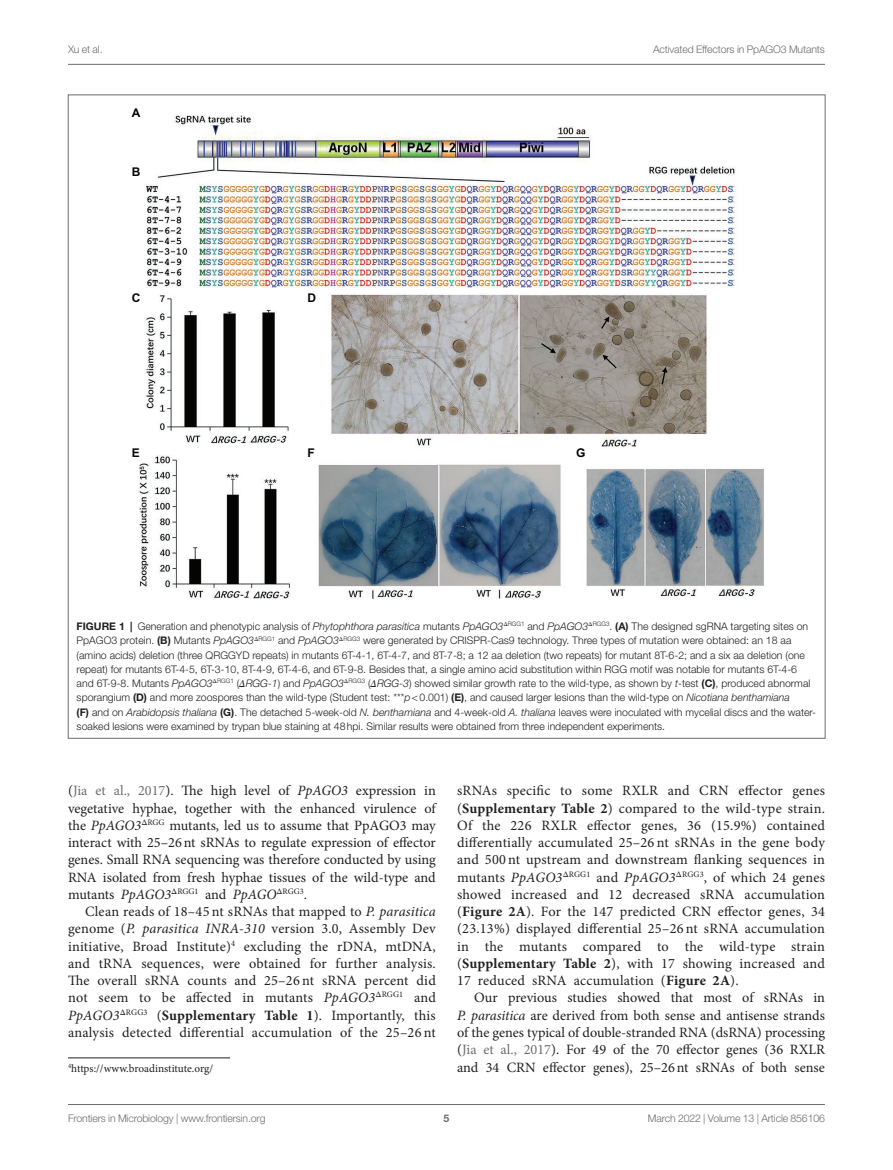
<style>
.page{position:relative;width:893px;height:1170px;background:#fff}
.page>*{position:absolute;margin:0;border:0;box-sizing:border-box;transform-origin:0 0}
.TEXT{font:14.25px/17.2px "Minion Pro";letter-spacing:.01em;color:#231f20;text-align:justify}
.TEXT_FLUSH{font:14.25px/17.2px "Minion Pro";letter-spacing:-.005em;color:#231f20;text-align:justify}
.t1{font:700 12px "Arial";color:#040503}
.FOOTNOTE{font:11.25px "Minion Pro";letter-spacing:-.01em;color:#231f20}
.FIG_LEG{font:300 10.5px/14.2px "Helvetica Neue LT Std";color:#231f20}
.t2{font:300 10.5px "Helvetica Neue LT Std";letter-spacing:-.015em;color:#6c6d70}
.t3{font:700 10.5px "Helvetica Neue LT Std";color:#6c6d70}
.s1{font-weight:700}
.s2{font-style:italic}
.s3{font-family:"STIX General";font-weight:400;font-style:italic}
.s4{color:#6c6d70}
</style>
<div class="page">
<hr style="left:68px;top:64px;width:757px;height:1px;background:#6c6d70">
<hr style="left:68px;top:1104px;width:757px;height:1px;background:#6c6d70">
<hr style="left:68px;top:1057px;width:162px;height:1px;background:#231f20">
<img style="left:139px;top:115px;width:625px;height:484px">
<p class="t2" style="left:68px;top:42px;width:36px">Xu et al.</p>
<p class="t2" style="left:653px;top:42px;width:173px">Activated Effectors in PpAGO3 Mutants</p>
<p class="t1" style="left:132px;top:105px;width:10px">A</p>
<p class="t1" style="left:132px;top:163px;width:10px">B</p>
<p class="t1" style="left:132px;top:289px;width:10px">C</p>
<p class="t1" style="left:308px;top:289px;width:10px">D</p>
<p class="t1" style="left:132px;top:444px;width:10px">E</p>
<p class="t1" style="left:308px;top:444px;width:9px">F</p>
<p class="t1" style="left:576px;top:444px;width:11px">G</p>
<p class="FIG_LEG" style="left:77px;top:619px;width:741px"><span class="s1">FIGURE 1 |</span> Generation and phenotypic analysis of <span class="s2">Phytophthora parasitica</span> mutants <span class="s2">PpAGO3</span><sup>Δ</sup><sup>RGG1</sup> and <span class="s2">PpAGO3</span><sup>Δ</sup><sup>RGG3</sup>. <span class="s1">(A)</span> The designed sgRNA targeting sites on PpAGO3 protein. <span class="s1">(B)</span> Mutants <span class="s2">PpAGO3</span><sup>Δ</sup><sup>RGG1</sup> and <span class="s2">PpAGO3</span><sup>Δ</sup><sup>RGG3</sup> were generated by CRISPR-Cas9 technology. Three types of mutation were obtained: an 18 aa (amino acids) deletion (three QRGGYD repeats) in mutants 6T-4-1, 6T-4-7, and 8T-7-8; a 12 aa deletion (two repeats) for mutant 8T-6-2; and a six aa deletion (one repeat) for mutants 6T-4-5, 6T-3-10, 8T-4-9, 6T-4-6, and 6T-9-8. Besides that, a single amino acid substitution within RGG motif was notable for mutants 6T-4-6 and 6T-9-8. Mutants <span class="s2">PpAGO3</span><sup>Δ</sup><sup>RGG1</sup> (<span class="s3">Δ</span><span class="s2">RGG-1</span>) and <span class="s2">PpAGO3</span><sup>Δ</sup><sup>RGG3</sup> (<span class="s3">Δ</span><span class="s2">RGG-3</span>) showed similar growth rate to the wild-type, as shown by <span class="s2">t</span>-test <span class="s1">(C)</span>, produced abnormal sporangium <span class="s1">(D)</span> and more zoospores than the wild-type (Student test: ***<span class="s2">p</span>&lt;0.001) <span class="s1">(E)</span>, and caused larger lesions than the wild-type on <span class="s2">Nicotiana benthamiana<br></span><span class="s1">(F)</span> and on <span class="s2">Arabidopsis thaliana</span> <span class="s1">(G)</span>. The detached 5-week-old <span class="s2">N. benthamiana</span> and 4-week-old <span class="s2">A. thaliana</span> leaves were inoculated with mycelial discs and the water&shy;soaked lesions were examined by trypan blue staining at 48hpi. Similar results were obtained from three independent experiments.</p>
<p class="TEXT_FLUSH" style="left:68px;top:782px;width:369px">(<span class="s4">Jia et al., 2017</span>). The high level of <span class="s2">PpAGO3</span> expression in vegetative hyphae, together with the enhanced virulence of the <span class="s2">PpAGO3</span><sup>Δ</sup><sup>RGG</sup> mutants, led us to assume that PpAGO3 may interact with 25–26nt sRNAs to regulate expression of effector genes. Small RNA sequencing was therefore conducted by using RNA isolated from fresh hyphae tissues of the wild-type and mutants <span class="s2">PpAGO3</span><sup>Δ</sup><sup>RGG1</sup> and <span class="s2">PpAGO</span><sup>Δ</sup><sup>RGG3</sup>.</p>
<p class="TEXT" style="left:68px;top:903px;width:369px;text-indent:17px">Clean reads of 18–45 nt sRNAs that mapped to <span class="s2">P. parasitica </span>genome (<span class="s2">P. parasitica INRA-310</span> version 3.0, Assembly Dev initiative, Broad Institute)<sup>4</sup> excluding the rDNA, mtDNA, and tRNA sequences, were obtained for further analysis.<br>The overall sRNA counts and 25–26 nt sRNA percent did not seem to be affected in mutants <span class="s2">PpAGO3</span><sup>Δ</sup><sup>RGG1</sup> and <span class="s2">PpAGO3</span><sup>Δ</sup><sup>RGG3</sup> (<span class="s1">Supplementary Table 1</span>). Importantly, this analysis detected differential accumulation of the 25–26 nt</p>
<p class="FOOTNOTE" style="left:68px;top:1060px;width:147px"><sup>4</sup>https://www.broadinstitute.org/</p>
<p class="TEXT" style="left:457px;top:782px;width:369px">sRNAs specific to some RXLR and CRN effector genes (<span class="s1">Supplementary Table 2</span>) compared to the wild-type strain.<br>Of the 226 RXLR effector genes, 36 (15.9%) contained differentially accumulated 25–26 nt sRNAs in the gene body and 500 nt upstream and downstream flanking sequences in mutants <span class="s2">PpAGO3</span><sup>Δ</sup><sup>RGG1</sup> and <span class="s2">PpAGO3</span><sup>Δ</sup><sup>RGG3</sup>, of which 24 genes showed increased and 12 decreased sRNA accumulation (<span class="s1">Figure 2A</span>). For the 147 predicted CRN effector genes, 34 (23.13%) displayed differential 25–26 nt sRNA accumulation in the mutants compared to the wild-type strain (<span class="s1">Supplementary Table 2</span>), with 17 showing increased and 17 reduced sRNA accumulation (<span class="s1">Figure 2A</span>).</p>
<p class="TEXT" style="left:457px;top:989px;width:369px;text-indent:17px">Our previous studies showed that most of sRNAs in <span class="s2">P. parasitica</span> are derived from both sense and antisense strands of the genes typical of double-stranded RNA (dsRNA) processing (<span class="s4">Jia et al., 2017</span>). For 49 of the 70 effector genes (36 RXLR and 34 CRN effector genes), 25–26nt sRNAs of both sense</p>
<p class="t2" style="left:68px;top:1111px;width:199px">Frontiers in Microbiology | www.frontiersin.org</p>
<p class="t3" style="left:444px;top:1111px;width:7px">5</p>
<p class="t2" style="left:648px;top:1111px;width:178px">March 2022 | Volume 13 | Article 856106</p>
</div>
